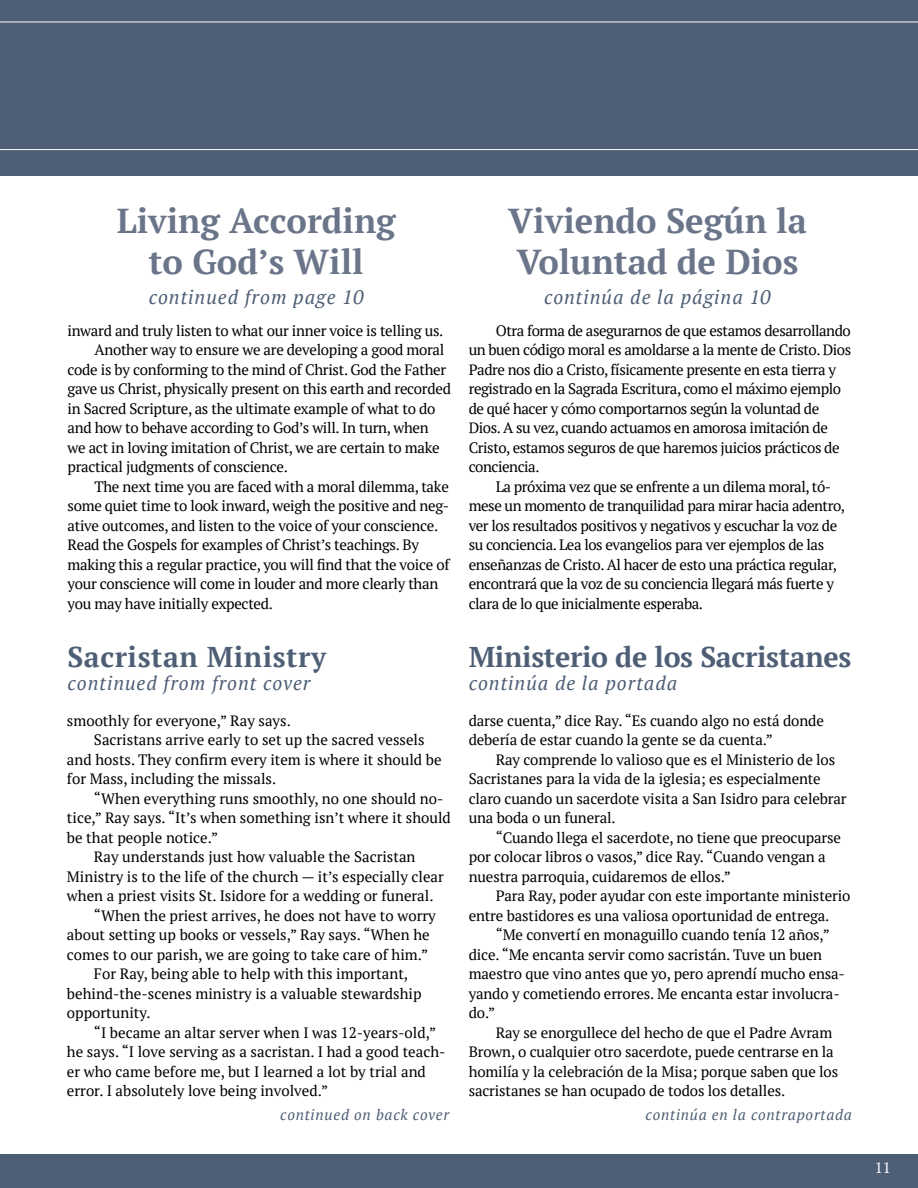
<style>
.page{position:relative;width:918px;height:1188px;background:#fff}
.page>*{position:absolute;margin:0;border:0;box-sizing:border-box;transform-origin:0 0}
.t1{font:700 34.5px/41.4px "PT Serif";color:#6a758a;text-align:center}
.t2{font:700 28.5px "PT Serif";letter-spacing:-.01em;color:#4d5e75}
.t3{font:700 28.5px "PT Serif";letter-spacing:.02em;color:#4d5e75}
.t4{font:italic 19.5px "PT Serif";letter-spacing:.05em;color:#4d5e75}
.t5{font:15px/19.5px "PT Serif";letter-spacing:-.01em;color:#000}
.t6{font:15px/19.5px "PT Serif";letter-spacing:-.03em;color:#000}
.t7{font:italic 15px "PT Serif";letter-spacing:.05em;color:#4d5e75}
.t8{font:15px "PT Serif";color:#fff}
</style>
<div class="page">
<div style="left:0;top:1154px;width:918px;height:34px;background:#4d5e75"></div>
<div style="left:0;top:0;width:918px;height:176px;background:#4d5e75"></div>
<hr style="left:0;top:22px;width:918px;height:1px;background:#fff">
<hr style="left:0;top:149px;width:918px;height:1px;background:#fff">
<h1 class="t1" style="left:117px;top:199px;width:281px">Living According to God’s Will</h1>
<h3 class="t4" style="left:149px;top:285px;width:216px">continued from page 10</h3>
<p class="t5" style="left:68px;top:320px;width:377px">inward and truly listen to what our inner voice is telling us.</p>
<p class="t5" style="left:94px;top:340px;width:351px">Another way to ensure we are developing a good moral</p>
<p class="t5" style="left:68px;top:359px;width:380px">code is by conforming to the mind of Christ. God the Father</p>
<p class="t5" style="left:68px;top:379px;width:385px">gave us Christ, physically present on this earth and recorded</p>
<p class="t5" style="left:68px;top:398px;width:369px">in Sacred Scripture, as the ultimate example of what to do</p>
<p class="t5" style="left:68px;top:418px;width:363px">and how to behave according to God’s will. In turn, when</p>
<p class="t5" style="left:68px;top:437px;width:374px">we act in loving imitation of Christ, we are certain to make</p>
<p class="t5" style="left:68px;top:457px;width:222px">practical judgments of conscience.</p>
<p class="t5" style="left:94px;top:476px;width:356px">The next time you are faced with a moral dilemma, take</p>
<p class="t5" style="left:68px;top:496px;width:383px">some quiet time to look inward, weigh the positive and neg-</p>
<p class="t5" style="left:68px;top:515px;width:372px">ative outcomes, and listen to the voice of your conscience.</p>
<p class="t5" style="left:68px;top:535px;width:353px">Read the Gospels for examples of Christ’s teachings. By</p>
<p class="t5" style="left:68px;top:554px;width:384px">making this a regular practice, you will find that the voice of</p>
<p class="t5" style="left:68px;top:574px;width:372px">your conscience will come in louder and more clearly than</p>
<p class="t5" style="left:68px;top:593px;width:207px">you may have initially expected.</p>
<h1 class="t1" style="left:508px;top:199px;width:300px;text-align:left">Viviendo Según la<br>Voluntad de Dios</h1>
<h3 class="t4" style="left:544px;top:285px;width:228px">continúa de la página 10</h3>
<p class="t6" style="left:469px;top:320px;width:384px;text-indent:27px">Otra forma de asegurarnos de que estamos desarrollando un buen código moral es amoldarse a la mente de Cristo. Dios Padre nos dio a Cristo, físicamente presente en esta tierra y registrado en la Sagrada Escritura, como el máximo ejemplo de qué hacer y cómo comportarnos según la voluntad de Dios. A su vez, cuando actuamos en amorosa imitación de Cristo, estamos seguros de que haremos juicios prácticos de conciencia.</p>
<p class="t6" style="left:469px;top:476px;width:378px;text-indent:27px">La próxima vez que se enfrente a un dilema moral, tó&shy;mese un momento de tranquilidad para mirar hacia adentro, ver los resultados positivos y negativos y escuchar la voz de su conciencia. Lea los evangelios para ver ejemplos de las enseñanzas de Cristo. Al hacer de esto una práctica regular, encontrará que la voz de su conciencia llegará más fuerte y clara de lo que inicialmente esperaba.</p>
<h2 class="t3" style="left:68px;top:638px;width:260px">Sacristan Ministry</h2>
<h3 class="t4" style="left:68px;top:671px;width:244px">continued from front cover</h3>
<h2 class="t2" style="left:469px;top:638px;width:384px">Ministerio de los Sacristanes</h2>
<h3 class="t4" style="left:469px;top:671px;width:210px">continúa de la portada</h3>
<p class="t5" style="left:67px;top:710px;width:225px">smoothly for everyone,” Ray says.</p>
<p class="t5" style="left:94px;top:730px;width:332px">Sacristans arrive early to set up the sacred vessels</p>
<p class="t5" style="left:67px;top:749px;width:376px">and hosts. They confirm every item is where it should be</p>
<p class="t5" style="left:67px;top:769px;width:211px">for Mass, including the missals.</p>
<p class="t5" style="left:94px;top:788px;width:351px">“When everything runs smoothly, no one should no-</p>
<p class="t5" style="left:67px;top:808px;width:385px">tice,” Ray says. “It’s when something isn’t where it should</p>
<p class="t5" style="left:67px;top:827px;width:153px">be that people notice.”</p>
<p class="t5" style="left:94px;top:847px;width:323px">Ray understands just how valuable the Sacristan</p>
<p class="t5" style="left:67px;top:866px;width:378px">Ministry is to the life of the church — it’s especially clear</p>
<p class="t5" style="left:67px;top:886px;width:368px">when a priest visits St. Isidore for a wedding or funeral.</p>
<p class="t5" style="left:94px;top:905px;width:343px">“When the priest arrives, he does not have to worry</p>
<p class="t5" style="left:67px;top:925px;width:364px">about setting up books or vessels,” Ray says. “When he</p>
<p class="t5" style="left:67px;top:944px;width:363px">comes to our parish, we are going to take care of him.”</p>
<p class="t5" style="left:94px;top:964px;width:316px">For Ray, being able to help with this important,</p>
<p class="t5" style="left:67px;top:983px;width:356px">behind-the-scenes ministry is a valuable stewardship</p>
<p class="t5" style="left:67px;top:1003px;width:85px">opportunity.</p>
<p class="t5" style="left:94px;top:1022px;width:344px">“I became an altar server when I was 12-years-old,”</p>
<p class="t5" style="left:67px;top:1042px;width:380px">he says. “I love serving as a sacristan. I had a good teach-</p>
<p class="t5" style="left:67px;top:1061px;width:360px">er who came before me, but I learned a lot by trial and</p>
<p class="t5" style="left:67px;top:1081px;width:263px">error. I absolutely love being involved.”</p>
<p class="t5" style="left:469px;top:710px;width:357px">darse cuenta,” dice Ray. “Es cuando algo no está donde debería de estar cuando la gente se da cuenta.”</p>
<p class="t5" style="left:469px;top:749px;width:379px;text-indent:27px">Ray comprende lo valioso que es el Ministerio de los Sacristanes para la vida de la iglesia; es especialmente claro cuando un sacerdote visita a San Isidro para celebrar una boda o un funeral.</p>
<p class="t5" style="left:469px;top:827px;width:374px;text-indent:27px">“Cuando llega el sacerdote, no tiene que preocuparse por colocar libros o vasos,” dice Ray. “Cuando vengan a nuestra parroquia, cuidaremos de ellos.”</p>
<p class="t5" style="left:469px;top:886px;width:383px;text-indent:27px">Para Ray, poder ayudar con este importante ministerio entre bastidores es una valiosa oportunidad de entrega.</p>
<p class="t5" style="left:469px;top:925px;width:378px;text-indent:27px">“Me convertí en monaguillo cuando tenía 12 años,” dice. “Me encanta servir como sacristán. Tuve un buen maestro que vino antes que yo, pero aprendí mucho ensa&shy;yando y cometiendo errores. Me encanta estar involucra&shy;do.”</p>
<p class="t5" style="left:469px;top:1022px;width:371px;text-indent:27px">Ray se enorgullece del hecho de que el Padre Avram Brown, o cualquier otro sacerdote, puede centrarse en la homilía y la celebración de la Misa; porque saben que los sacristanes se han ocupado de todos los detalles.</p>
<p class="t7" style="left:280px;top:1105px;width:171px">continued on back cover</p>
<p class="t7" style="left:646px;top:1105px;width:208px">continúa en la contraportada</p>
<p class="t8" style="left:875px;top:1158px;width:17px">11</p>
</div>
